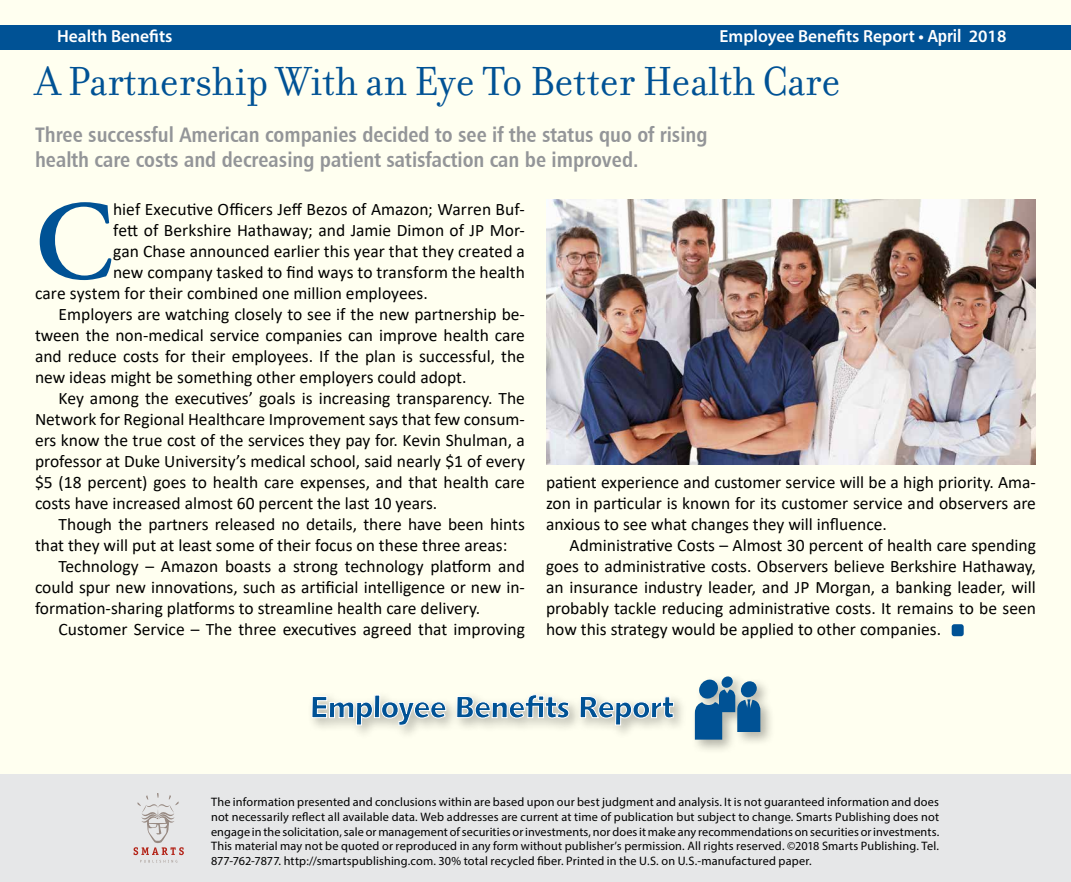
<style>
.page{position:relative;width:1071px;height:882px;background:#fff}
.page>*{position:absolute;margin:0;border:0;box-sizing:border-box;transform-origin:0 0}
.t1{font:600 112.52px "Adobe Garamond Pro";color:#005295}
.t2{font:43.75px "Filosofia";color:#005295}
.t3{font:21px/25.2px "Humanist 777 BT Bold Condensed B";color:#939598}
.t4{font:17.5px/21px "Calibri";color:#000;text-align:justify}
.t5{font:600 17.5px "Myriad Pro";color:#fff}
.t6{font:12.25px/14.7px "Myriad Pro";letter-spacing:.01em;color:#000;text-align:justify}
.s1{font-family:"Humanist 777 BT Bold Condensed B";font-weight:400}
</style>
<div class="page">
<div style="left:1px;top:1px;width:1070px;height:881px;background:#fffff0"></div>
<div style="left:0;top:25px;width:1071px;height:24px;background:#005295"></div>
<div style="left:0;top:775px;width:1071px;height:107px;background:#e6e7e8"></div>
<svg style="left:134px;top:793px;width:50px;height:70px"></svg>
<div style="left:307px;top:690px;width:381px;height:50px;background:#000;opacity:.3"></div>
<svg style="left:311px;top:694px;width:363px;height:32px"></svg>
<div style="left:690px;top:672px;width:85px;height:82px;background:#000;opacity:.3"></div>
<div style="left:699px;top:679px;width:19px;height:20px;background:#005295;border-radius:50%"></div>
<svg style="left:721px;top:676px;width:12px;height:12px"></svg>
<div style="left:741px;top:681px;width:16px;height:17px;background:#005295;border-radius:50%"></div>
<svg style="left:695px;top:689px;width:65px;height:51px;background:#4980a8"></svg>
<div style="left:952px;top:624px;width:12px;height:12px;background:#005295;border-radius:3px"></div>
<img style="left:546px;top:200px;width:490px;height:265px">
<p class="t5" style="left:57px;top:25px;width:117px">Health Benefits</p>
<p class="t5" style="left:720px;top:25px;width:288px">Employee Benefits Report • <span class="s1">April</span> 2018</p>
<h2 class="t2" style="left:35px;top:57px;width:807px">A Partnership With an Eye To Better Health Care</h2>
<p class="t3" style="left:35px;top:122px;width:674px">Three successful American companies decided to see if the status quo of rising health care costs and decreasing patient satisfaction can be improved.</p>
<h1 class="t1" style="left:35px;top:178px;width:80px">C</h1>
<p class="t4" style="left:113px;top:199px;width:413px">hief Executive Officers Jeff Bezos of Amazon; Warren Buf-</p>
<p class="t4" style="left:113px;top:220px;width:413px">fett of Berkshire Hathaway; and Jamie Dimon of JP Mor-</p>
<p class="t4" style="left:113px;top:241px;width:413px">gan Chase announced earlier this year that they created a</p>
<p class="t4" style="left:113px;top:262px;width:413px">new company tasked to find ways to transform the health</p>
<p class="t4" style="left:35px;top:283px;width:394px">care system for their combined one million employees.</p>
<p class="t4" style="left:59px;top:304px;width:468px">Employers are watching closely to see if the new partnership be-</p>
<p class="t4" style="left:35px;top:325px;width:492px">tween the non-medical service companies can improve health care</p>
<p class="t4" style="left:35px;top:346px;width:492px">and reduce costs for their employees. If the plan is successful, the</p>
<p class="t4" style="left:35px;top:367px;width:433px">new ideas might be something other employers could adopt.</p>
<p class="t4" style="left:59px;top:388px;width:468px">Key among the executives’ goals is increasing transparency. The</p>
<p class="t4" style="left:35px;top:409px;width:492px">Network for Regional Healthcare Improvement says that few consum-</p>
<p class="t4" style="left:35px;top:430px;width:492px">ers know the true cost of the services they pay for. Kevin Shulman, a</p>
<p class="t4" style="left:35px;top:451px;width:492px">professor at Duke University’s medical school, said nearly $1 of every</p>
<p class="t4" style="left:35px;top:472px;width:492px">$5 (18 percent) goes to health care expenses, and that health care</p>
<p class="t4" style="left:35px;top:493px;width:404px">costs have increased almost 60 percent the last 10 years.</p>
<p class="t4" style="left:59px;top:514px;width:468px">Though the partners released no details, there have been hints</p>
<p class="t4" style="left:35px;top:535px;width:474px">that they will put at least some of their focus on these three areas:</p>
<p class="t4" style="left:59px;top:556px;width:468px">Technology – Amazon boasts a strong technology platform and</p>
<p class="t4" style="left:35px;top:577px;width:492px">could spur new innovations, such as artificial intelligence or new in-</p>
<p class="t4" style="left:35px;top:598px;width:447px">formation-sharing platforms to streamline health care delivery.</p>
<p class="t4" style="left:59px;top:619px;width:468px">Customer Service – The three executives agreed that improving</p>
<p class="t4" style="left:546px;top:472px;width:492px">patient experience and customer service will be a high priority. Ama&shy;zon in particular is known for its customer service and observers are anxious to see what changes they will influence.</p>
<p class="t4" style="left:546px;top:535px;width:492px;text-indent:24px">Administrative Costs – Almost 30 percent of health care spending goes to administrative costs. Observers believe Berkshire Hathaway, an insurance industry leader, and JP Morgan, a banking leader, will probably tackle reducing administrative costs. It remains to be seen how this strategy would be applied to other companies.</p>
<p class="t6" style="left:211px;top:794px;width:730px">The information presented and conclusions within are based upon our best judgment and analysis. It is not guaranteed information and does not necessarily reflect all available data. Web addresses are current at time of publication but subject to change. Smarts Publishing does not engage in the solicitation, sale or management of securities or investments, nor does it make any recommendations on securities or investments.<br>This material may not be quoted or reproduced in any form without publisher’s permission. All rights reserved. ©2018 Smarts Publishing. Tel.<br>877-762-7877. http://smartspublishing.com. 30% total recycled fiber. Printed in the U.S. on U.S.-manufactured paper.</p>
</div>
